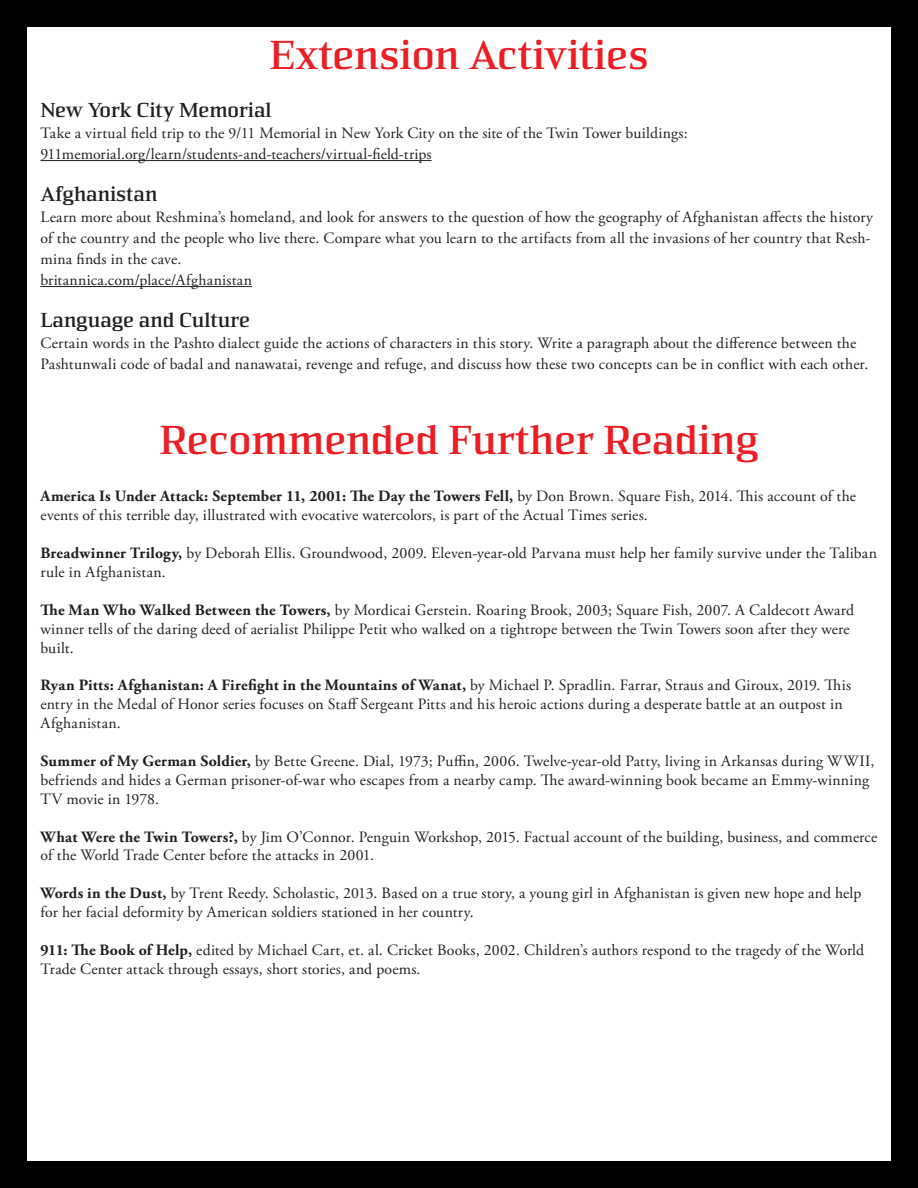
<style>
.page{position:relative;width:918px;height:1188px;background:#000}
.page>*{position:absolute;margin:0;border:0;box-sizing:border-box;transform-origin:0 0}
.t1{font:700 45px "Sommet Serif";color:#ed1d24}
.t2{font:700 22.5px "Sommet Serif";color:#231f20}
.t3{font:15.75px/18.9px "Adobe Garamond Pro";letter-spacing:.01em;color:#231f20}
.s1{font-weight:700}
</style>
<div class="page">
<div style="left:27px;top:27px;width:864px;height:1134px;background:#fff"></div>
<hr style="left:40px;top:160px;width:392px;height:1px;background:#231f20">
<hr style="left:40px;top:286px;width:212px;height:1px;background:#231f20">
<h1 class="t1" style="left:270px;top:33px;width:380px">Extension Activities</h1>
<h2 class="t2" style="left:40px;top:99px;width:233px">New York City Memorial</h2>
<p class="t3" style="left:40px;top:123px;width:649px;line-height:21px">Take a virtual field trip to the 9/11 Memorial in New York City on the site of the Twin Tower buildings:<br>911memorial.org/learn/students-and-teachers/virtual-field-trips</p>
<h2 class="t2" style="left:40px;top:183px;width:119px">Afghanistan</h2>
<p class="t3" style="left:40px;top:207px;width:834px;line-height:21px">Learn more about Reshmina’s homeland, and look for answers to the question of how the geography of Afghanistan affects the history of the country and the people who live there. Compare what you learn to the artifacts from all the invasions of her country that Resh&shy;mina finds in the cave.<br>britannica.com/place/Afghanistan</p>
<h2 class="t2" style="left:40px;top:309px;width:211px">Language and Culture</h2>
<p class="t3" style="left:40px;top:333px;width:829px;line-height:21px">Certain words in the Pashto dialect guide the actions of characters in this story. Write a paragraph about the difference between the<br>Pashtunwali code of badal and nanawatai, revenge and refuge, and discuss how these two concepts can be in conflict with each other.</p>
<h1 class="t1" style="left:159px;top:418px;width:601px">Recommended Further Reading</h1>
<p class="t3" style="left:40px;top:487px;width:817px"><span class="s1">America Is Under Attack: September 11, 2001: The Day the Towers Fell,</span> by Don Brown. Square Fish, 2014. This account of the events of this terrible day, illustrated with evocative watercolors, is part of the Actual Times series.</p>
<p class="t3" style="left:40px;top:544px;width:838px"><span class="s1">Breadwinner Trilogy,</span> by Deborah Ellis. Groundwood, 2009. Eleven-year-old Parvana must help her family survive under the Taliban rule in Afghanistan.</p>
<p class="t3" style="left:40px;top:601px;width:815px"><span class="s1">The Man Who Walked Between the Towers,</span> by Mordicai Gerstein. Roaring Brook, 2003; Square Fish, 2007. A Caldecott Award winner tells of the daring deed of aerialist Philippe Petit who walked on a tightrope between the Twin Towers soon after they were built.</p>
<p class="t3" style="left:40px;top:676px;width:812px"><span class="s1">Ryan Pitts: Afghanistan: A Firefight in the Mountains of Wanat,</span> by Michael P. Spradlin. Farrar, Straus and Giroux, 2019. This entry in the Medal of Honor series focuses on Staff Sergeant Pitts and his heroic actions during a desperate battle at an outpost in<br>Afghanistan.</p>
<p class="t3" style="left:40px;top:752px;width:835px"><span class="s1">Summer of My German Soldier,</span> by Bette Greene. Dial, 1973; Puffin, 2006. Twelve-year-old Patty, living in Arkansas during WWII, befriends and hides a German prisoner-of-war who escapes from a nearby camp. The award-winning book became an Emmy-winning<br>TV movie in 1978.</p>
<p class="t3" style="left:40px;top:828px;width:838px"><span class="s1">What Were the Twin Towers?,</span> by Jim O’Connor. Penguin Workshop, 2015. Factual account of the building, business, and commerce of the World Trade Center before the attacks in 2001.</p>
<p class="t3" style="left:40px;top:884px;width:822px"><span class="s1">Words in the Dust,</span> by Trent Reedy. Scholastic, 2013. Based on a true story, a young girl in Afghanistan is given new hope and help for her facial deformity by American soldiers stationed in her country.</p>
<p class="t3" style="left:40px;top:941px;width:825px"><span class="s1">911: The Book of Help,</span> edited by Michael Cart, et. al. Cricket Books, 2002. Children’s authors respond to the tragedy of the World<br>Trade Center attack through essays, short stories, and poems.</p>
</div>
